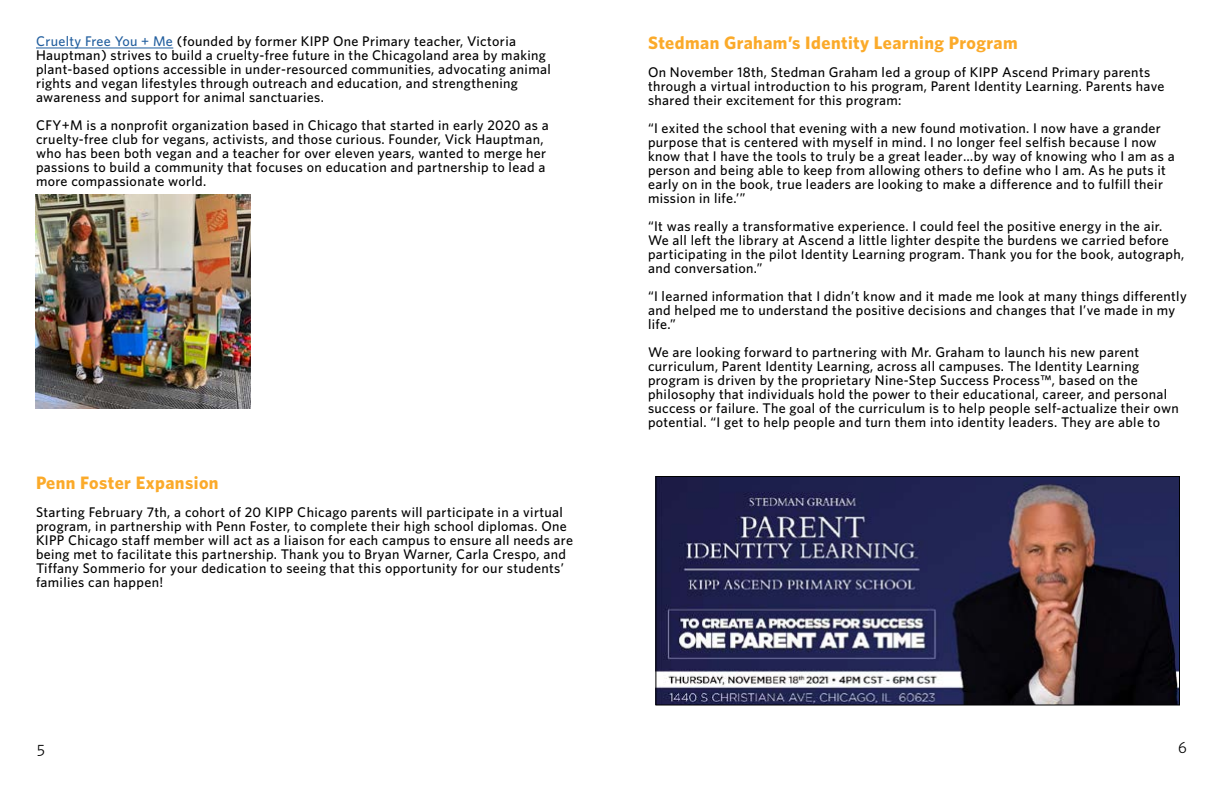
<style>
.page{position:relative;width:1224px;height:792px;background:#fff}
.page>*{position:absolute;margin:0;border:0;box-sizing:border-box;transform-origin:0 0}
.t1{font:700 18px "Whitney";letter-spacing:.025em;color:#fbaa2a}
.t2{font:16px "Whitney Book SC";color:#000}
.t3{font:500 14px/14px "Whitney";letter-spacing:.025em;color:#000}
.s1{color:#215e9e}
</style>
<div class="page">
<hr style="left:36px;top:48px;width:137px;height:1px;background:#215e9e">
<img style="left:36px;top:194px;width:214px;height:215px">
<img style="left:657px;top:478px;width:521px;height:226px">
<div style="left:655px;top:476px;width:525px;height:230px;border:1px solid #000"></div>
<p class="t3" style="left:36px;top:34px;width:516px"><span class="s1">Cruelty Free You + Me</span> (founded by former KIPP One Primary teacher, Victoria Hauptman) strives to build a cruelty-free future in the Chicagoland area by making plant-based options accessible in under-resourced communities, advocating animal rights and vegan lifestyles through outreach and education, and strengthening awareness and support for animal sanctuaries.</p>
<p class="t3" style="left:36px;top:118px;width:514px">CFY+M is a nonprofit organization based in Chicago that started in early 2020 as a cruelty-free club for vegans, activists, and those curious. Founder, Vick Hauptman, who has been both vegan and a teacher for over eleven years, wanted to merge her passions to build a community that focuses on education and partnership to lead a more compassionate world.</p>
<p class="t1" style="left:36px;top:472px;width:184px">Penn Foster Expansion</p>
<p class="t3" style="left:36px;top:505px;width:539px">Starting February 7th, a cohort of 20 KIPP Chicago parents will participate in a virtual program, in partnership with Penn Foster, to complete their high school diplomas. One KIPP Chicago staff member will act as a liaison for each campus to ensure all needs are being met to facilitate this partnership. Thank you to Bryan Warner, Carla Crespo, and Tiffany Sommerio for your dedication to seeing that this opportunity for our students’ families can happen!</p>
<p class="t1" style="left:648px;top:32px;width:371px">Stedman Graham’s Identity Learning Program</p>
<p class="t3" style="left:648px;top:65px;width:518px">On November 18th, Stedman Graham led a group of KIPP Ascend Primary parents through a virtual introduction to his program, Parent Identity Learning. Parents have shared their excitement for this program:</p>
<p class="t3" style="left:648px;top:121px;width:528px">“I exited the school that evening with a new found motivation. I now have a grander purpose that is centered with myself in mind. I no longer feel selfish because I now know that I have the tools to truly be a great leader…by way of knowing who I am as a person and being able to keep from allowing others to define who I am. As he puts it early on in the book, true leaders are looking to make a difference and to fulfill their mission in life.’”</p>
<p class="t3" style="left:648px;top:219px;width:538px">“It was really a transformative experience. I could feel the positive energy in the air.<br>We all left the library at Ascend a little lighter despite the burdens we carried before participating in the pilot Identity Learning program. Thank you for the book, autograph, and conversation.”</p>
<p class="t3" style="left:648px;top:289px;width:540px">“I learned information that I didn’t know and it made me look at many things differently and helped me to understand the positive decisions and changes that I’ve made in my life.”</p>
<p class="t3" style="left:648px;top:345px;width:532px">We are looking forward to partnering with Mr. Graham to launch his new parent curriculum, Parent Identity Learning, across all campuses. The Identity Learning program is driven by the proprietary Nine-Step Success Process™, based on the philosophy that individuals hold the power to their educational, career, and personal success or failure. The goal of the curriculum is to help people self-actualize their own potential. “I get to help people and turn them into identity leaders. They are able to</p>
<p class="t2" style="left:37px;top:738px;width:9px">5</p>
<p class="t2" style="left:1178px;top:738px;width:10px">6</p>
</div>
